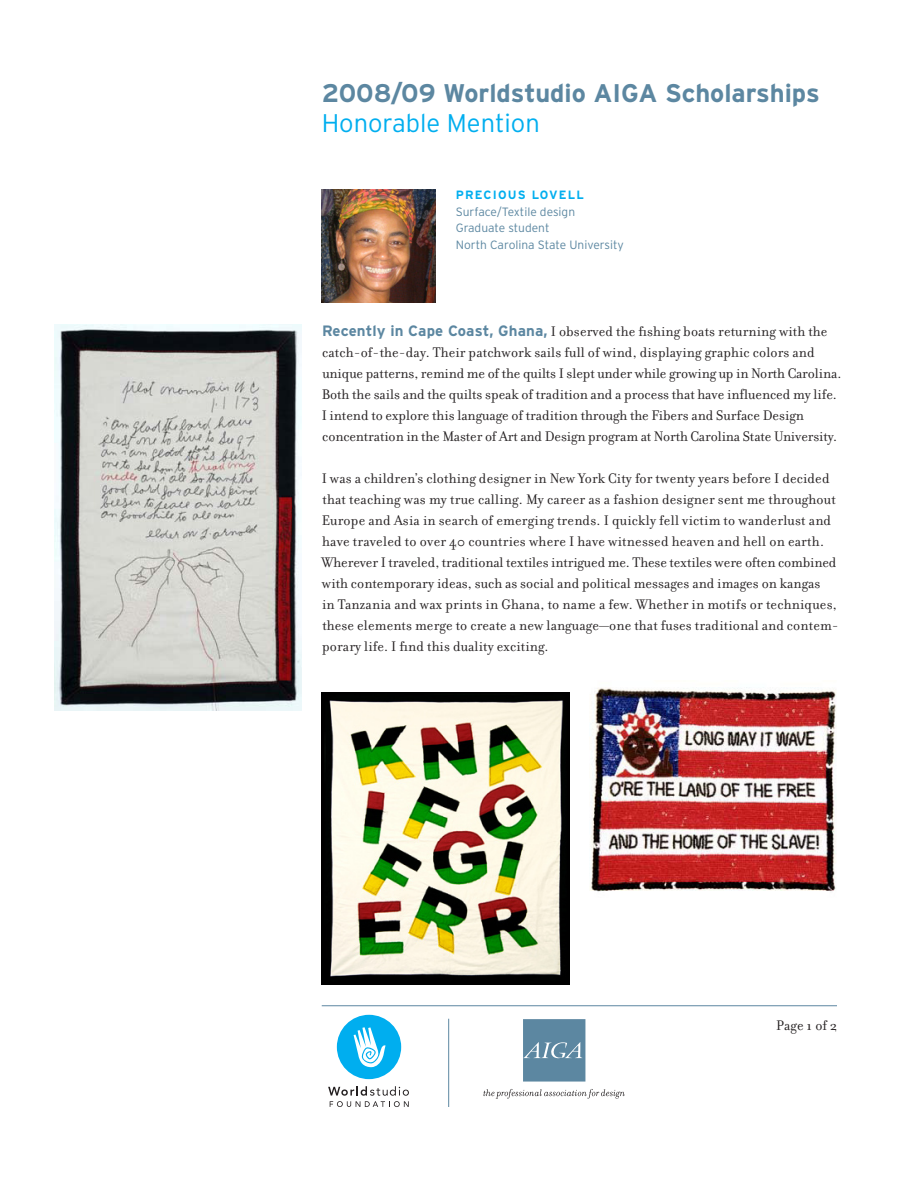
<style>
.page{position:relative;width:918px;height:1188px;background:#fff}
.page>*{position:absolute;margin:0;border:0;box-sizing:border-box;transform-origin:0 0}
.t1{font:700 25.5px "Interstate";color:#5c87a1}
.award{font:300 25.5px "Interstate";color:#00aeef}
.body{font:15px/21px "Filosofia";letter-spacing:.01em;color:#231f20}
.info{font:300 12px "Interstate";color:#5c87a1}
.name{font:700 12px "Interstate";letter-spacing:.1em;color:#00aeef}
.s1{font-family:"Interstate";font-weight:700;color:#5c87a1}
</style>
<div class="page">
<img style="left:322px;top:189px;width:113px;height:114px">
<svg style="left:328px;top:1086px;width:81px;height:21px"></svg>
<div style="left:337px;top:1015px;width:64px;height:64px;background:#00aeef;border-radius:50%"></div>
<svg style="left:354px;top:1027px;width:32px;height:40px"></svg>
<svg style="left:523px;top:1019px;width:62px;height:63px;background:#668ea7"></svg>
<svg style="left:483px;top:1089px;width:142px;height:10px"></svg>
<hr style="left:322px;top:1005px;width:515px;height:1px;background:#5c87a1">
<hr style="left:448px;top:1019px;width:1px;height:88px;background:#5c87a1">
<img style="left:590px;top:687px;width:246px;height:205px">
<img style="left:54px;top:324px;width:248px;height:387px">
<img style="left:322px;top:692px;width:247px;height:292px">
<p class="t1" style="left:322px;top:78px;width:500px">2008/09 Worldstudio AIGA Scholarships</p>
<p class="award" style="left:322px;top:108px;width:220px">Honorable Mention</p>
<p class="name" style="left:456px;top:189px;width:130px">precious lovell</p>
<p class="info" style="left:456px;top:205px;width:121px">Surface/Textile design</p>
<p class="info" style="left:456px;top:221px;width:95px">Graduate student</p>
<p class="info" style="left:456px;top:238px;width:169px">North Carolina State University</p>
<p class="body" style="left:322px;top:321px;width:521px"><span class="s1">Recently in Cape Coast, Ghana,</span> I observed the fishing boats returning with the catch-of-the-day. Their patchwork sails full of wind, displaying graphic colors and unique patterns, remind me of the quilts I slept under while growing up in North Carolina.<br>Both the sails and the quilts speak of tradition and a process that have influenced my life.<br>I intend to explore this language of tradition through the Fibers and Surface Design concentration in the Master of Art and Design program at North Carolina State University.</p>
<p class="body" style="left:322px;top:468px;width:519px">I was a children’s clothing designer in New York City for twenty years before I decided that teaching was my true calling. My career as a fashion designer sent me throughout Europe and Asia in search of emerging trends. I quickly fell victim to wanderlust and have traveled to over 40 countries where I have witnessed heaven and hell on earth.<br>Wherever I traveled, traditional textiles intrigued me. These textiles were often combined with contemporary ideas, such as social and political messages and images on kangas<br>in Tanzania and wax prints in Ghana, to name a few. Whether in motifs or techniques, these elements merge to create a new language—one that fuses traditional and contem&shy;porary life. I find this duality exciting.</p>
<p class="body" style="left:776px;top:1015px;width:62px">Page 1 of 2</p>
</div>
